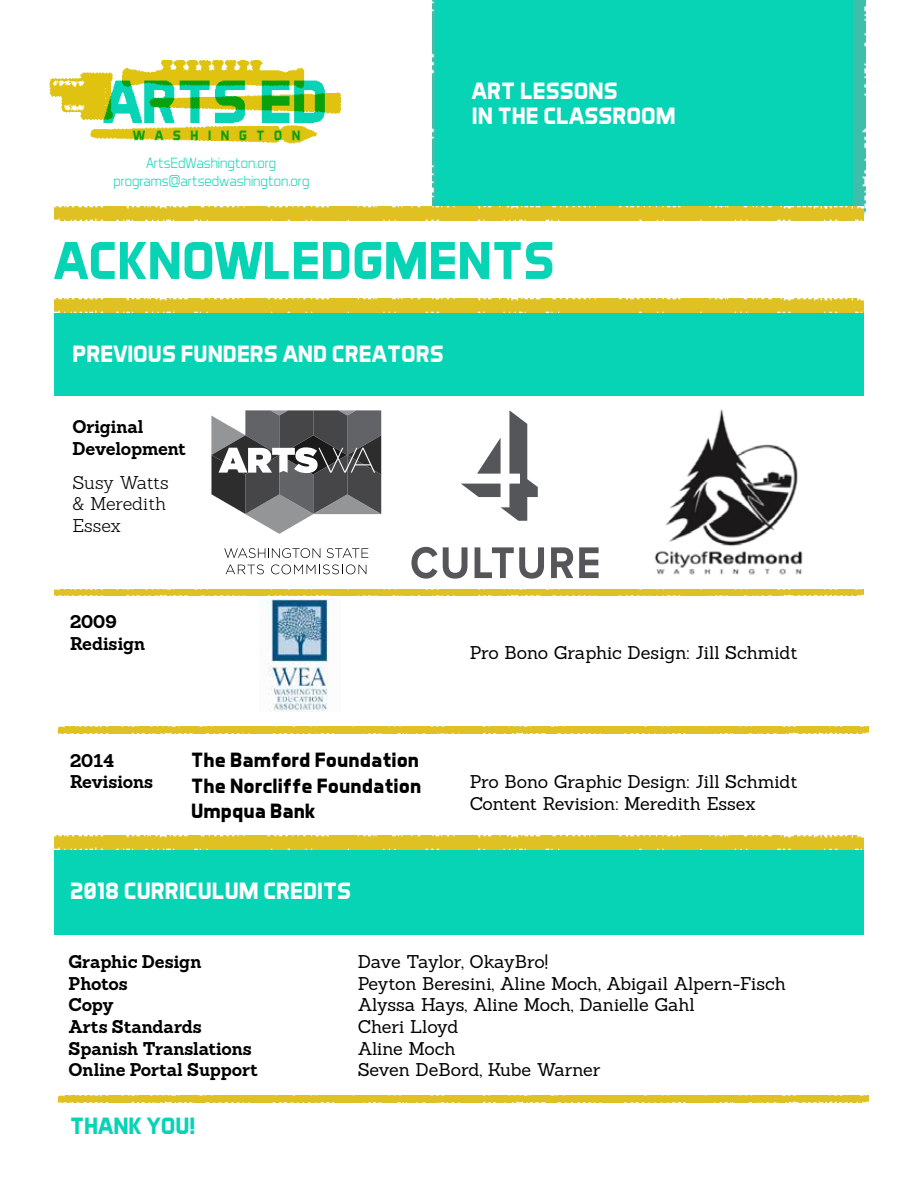
<style>
.page{position:relative;width:918px;height:1188px;background:#fff}
.page>*{position:absolute;margin:0;border:0;box-sizing:border-box;transform-origin:0 0}
.t1{font:700 54px "Aero Matics";color:#07d3b5}
.t2{font:700 24px/25.8px "Aero Matics";color:#fff}
.t3{font:700 24px "Aero Matics";color:#07d3b5}
.t4{font:700 21px/25.2px "Aero Matics";color:#000;text-align:justify}
.t5{font:18px/21.6px "Sanchez";letter-spacing:-.005em;color:#000}
.t6{font:700 18px/21.6px "Sanchez";letter-spacing:-.005em;color:#000}
.t7{font:300 18px/21.6px "Sanchez";letter-spacing:-.005em;color:#000}
.t8{font:300 15px/18px "Aero Matics";color:#07d3b5;text-align:center}
</style>
<div class="page">
<img style="left:853px;top:0;width:13px;height:214px">
<img style="left:432px;top:0;width:3px;height:207px">
<div style="left:435px;top:0;width:418px;height:214px;background:#07d3b5"></div>
<div style="left:54px;top:308px;width:810px;height:88px;background:#07d3b5"></div>
<div style="left:54px;top:846px;width:810px;height:88px;background:#07d3b5"></div>
<img style="left:49px;top:61px;width:291px;height:83px">
<div style="left:54px;top:207px;width:810px;height:14px;background:#dfc123"></div>
<img style="left:54px;top:835px;width:810px;height:14px">
<div style="left:58px;top:726px;width:810px;height:7px;background:#dfc123"></div>
<div style="left:58px;top:1095px;width:810px;height:7px;background:#dfc123"></div>
<img style="left:54px;top:589px;width:810px;height:7px">
<div style="left:54px;top:299px;width:810px;height:14px;background:#dfc123"></div>
<svg style="left:461px;top:410px;width:77px;height:111px"></svg>
<svg style="left:411px;top:547px;width:57px;height:32px"></svg>
<svg style="left:475px;top:547px;width:69px;height:32px"></svg>
<svg style="left:551px;top:547px;width:22px;height:31px"></svg>
<svg style="left:579px;top:547px;width:20px;height:31px"></svg>
<svg style="left:211px;top:410px;width:170px;height:124px"></svg>
<svg style="left:224px;top:548px;width:96px;height:10px"></svg>
<svg style="left:327px;top:548px;width:41px;height:10px"></svg>
<svg style="left:226px;top:565px;width:38px;height:9px"></svg>
<svg style="left:271px;top:564px;width:95px;height:10px"></svg>
<img style="left:654px;top:409px;width:149px;height:166px">
<img style="left:259px;top:600px;width:70px;height:112px">
<p class="t8" style="left:113px;top:154px;width:197px">ArtsEdWashington.org programs@artsedwashington.org</p>
<h2 class="t2" style="left:472px;top:77px;width:205px">ART LESSONS<br>IN THE CLASSROOM</h2>
<h1 class="t1" style="left:54px;top:229px;width:503px">ACKNOWLEDGMENTS</h1>
<h2 class="t2" style="left:72px;top:340px;width:373px">PREVIOUS FUNDERS AND CREATORS</h2>
<p class="t6" style="left:72px;top:416px;width:115px">Original<br>Development</p>
<p class="t7" style="left:72px;top:471px;width:98px">Susy Watts &amp; Meredith<br>Essex</p>
<p class="t6" style="left:70px;top:611px;width:77px">2009<br>Redisign</p>
<p class="t6" style="left:70px;top:749px;width:85px">2014<br>Revisions</p>
<p class="t4" style="left:191px;top:747px;width:232px">The Bamford Foundation The Norcliffe Foundation Umpqua Bank</p>
<h2 class="t2" style="left:70px;top:877px;width:283px">2018 CURRICULUM CREDITS</h2>
<p class="t5" style="left:470px;top:642px;width:329px">Pro Bono Graphic Design: Jill Schmidt</p>
<p class="t5" style="left:470px;top:771px;width:329px">Pro Bono Graphic Design: Jill Schmidt<br>Content Revision: Meredith Essex</p>
<p class="t6" style="left:69px;top:951px;width:191px">Graphic Design<br>Photos<br>Copy<br>Arts Standards<br>Spanish Translations<br>Online Portal Support</p>
<h2 class="t3" style="left:70px;top:1111px;width:127px">THANK YOU!</h2>
<p class="t5" style="left:358px;top:951px;width:430px">Dave Taylor, OkayBro!<br>Peyton Beresini, Aline Moch, Abigail Alpern-Fisch<br>Alyssa Hays, Aline Moch, Danielle Gahl<br>Cheri Lloyd<br>Aline Moch<br>Seven DeBord, Kube Warner</p>
</div>
